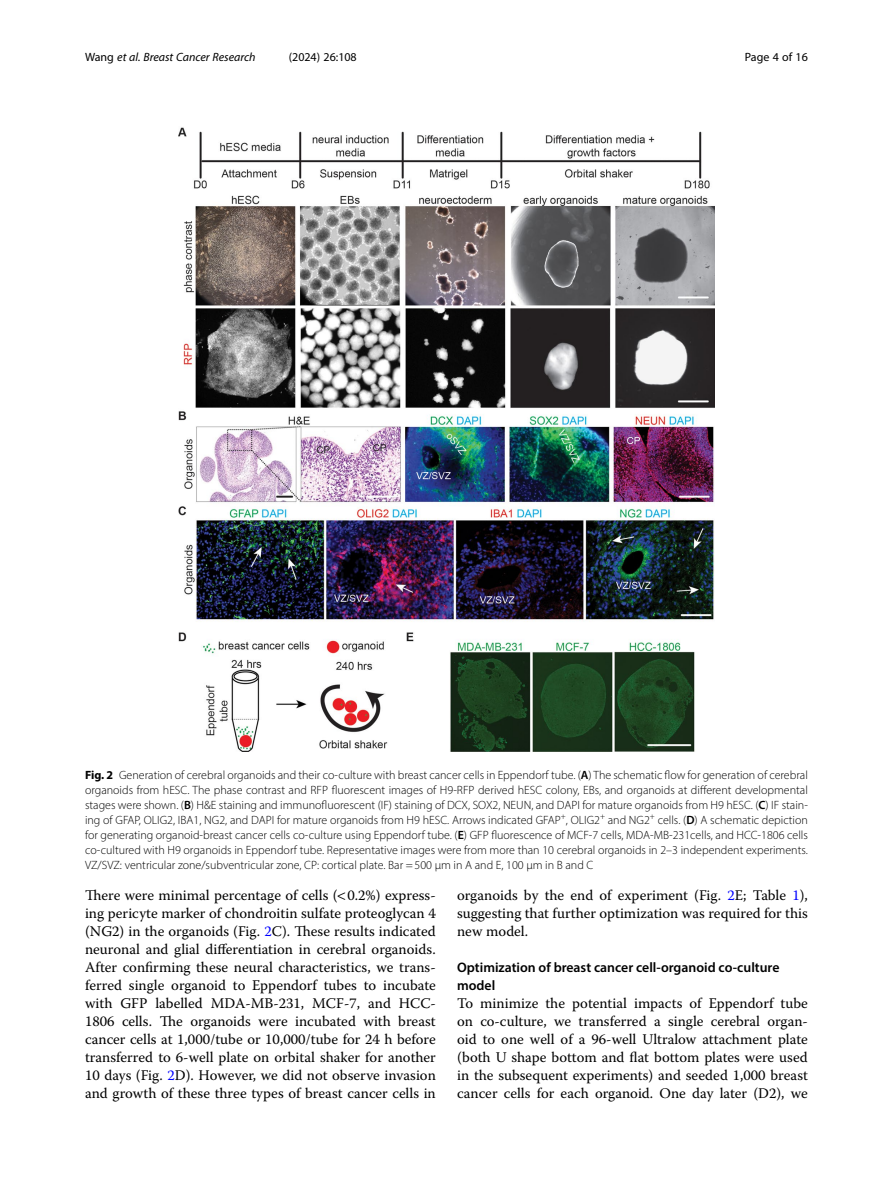
<style>
.page{position:relative;width:893px;height:1191px;background:#fff}
.page>*{position:absolute;margin:0;border:0;box-sizing:border-box;transform-origin:0 0}
.Body_Text{font:14.7px/18px "Warnock Pro";color:#000;text-align:justify}
.Head_2{font:600 13.8px/18px "Myriad Pro";color:#000}
.Figure_Caption{font:300 12px/15px "Myriad Pro";color:#000;text-align:justify}
.t1{font:italic 12px "Myriad Pro";color:#000}
.t2{font:12px "Myriad Pro";color:#000}
.s1{font-style:normal}
.s2{font-weight:700}
.s3{font-weight:600}
.s4{color:#00f}
</style>
<div class="page">
<img style="left:179px;top:127px;width:535px;height:624px">
<p class="t1" style="left:85px;top:50px;width:172px"><span class="s1">Wang</span> et al. Breast Cancer Research</p>
<p class="t2" style="left:289px;top:50px;width:70px">(2024) 26:108</p>
<p class="t2" style="left:745px;top:50px;width:65px">Page 4 of 16</p>
<p class="Figure_Caption" style="left:85px;top:767px;width:724px"><span class="s2">Fig. 2</span> Generation of cerebral organoids and their co-culture with breast cancer cells in Eppendorf tube. (<span class="s3">A</span>) The schematic flow for generation of cerebral organoids from hESC. The phase contrast and RFP fluorescent images of H9-RFP derived hESC colony, EBs, and organoids at different developmental stages were shown. (<span class="s3">B</span>) H&amp;E staining and immunofluorescent (IF) staining of DCX, SOX2, NEUN, and DAPI for mature organoids from H9 hESC. (<span class="s3">C</span>) IF stain&shy;ing of GFAP, OLIG2, IBA1, NG2, and DAPI for mature organoids from H9 hESC. Arrows indicated GFAP<sup>+</sup>, OLIG2<sup>+</sup> and NG2<sup>+</sup> cells. (<span class="s3">D</span>) A schematic depiction for generating organoid-breast cancer cells co-culture using Eppendorf tube. (<span class="s3">E</span>) GFP fluorescence of MCF-7 cells, MDA-MB-231cells, and HCC-1806 cells co-cultured with H9 organoids in Eppendorf tube. Representative images were from more than 10 cerebral organoids in 2–3 independent experiments.<br>VZ/SVZ: ventricular zone/subventricular zone, CP: cortical plate. Bar =500 μm in A and E, 100 μm in B and C</p>
<p class="Body_Text" style="left:85px;top:886px;width:352px">There were minimal percentage of cells ( 0.2%) express&shy;ing pericyte marker of chondroitin sulfate proteoglycan 4 (NG2) in the organoids (Fig. <span class="s4">2</span>C). These results indicated neuronal and glial differentiation in cerebral organoids.<br>After confirming these neural characteristics, we trans&shy;ferred single organoid to Eppendorf tubes to incubate with GFP labelled MDA-MB-231, MCF-7, and HCC-1806 cells. The organoids were incubated with breast cancer cells at 1,000/tube or 10,000/tube for 24 h before transferred to 6-well plate on orbital shaker for another 10 days (Fig. <span class="s4">2</span>D). However, we did not observe invasion and growth of these three types of breast cancer cells in</p>
<p class="Body_Text" style="left:457px;top:886px;width:352px">organoids by the end of experiment (Fig. <span class="s4">2</span>E; Table <span class="s4">1</span>), suggesting that further optimization was required for this new model.</p>
<p class="Head_2" style="left:457px;top:958px;width:324px">Optimization of breast cancer cell-organoid co-culture model</p>
<p class="Body_Text" style="left:457px;top:994px;width:352px">To minimize the potential impacts of Eppendorf tube on co-culture, we transferred a single cerebral organ&shy;oid to one well of a 96-well Ultralow attachment plate (both U shape bottom and flat bottom plates were used in the subsequent experiments) and seeded 1,000 breast cancer cells for each organoid. One day later (D2), we</p>
</div>
